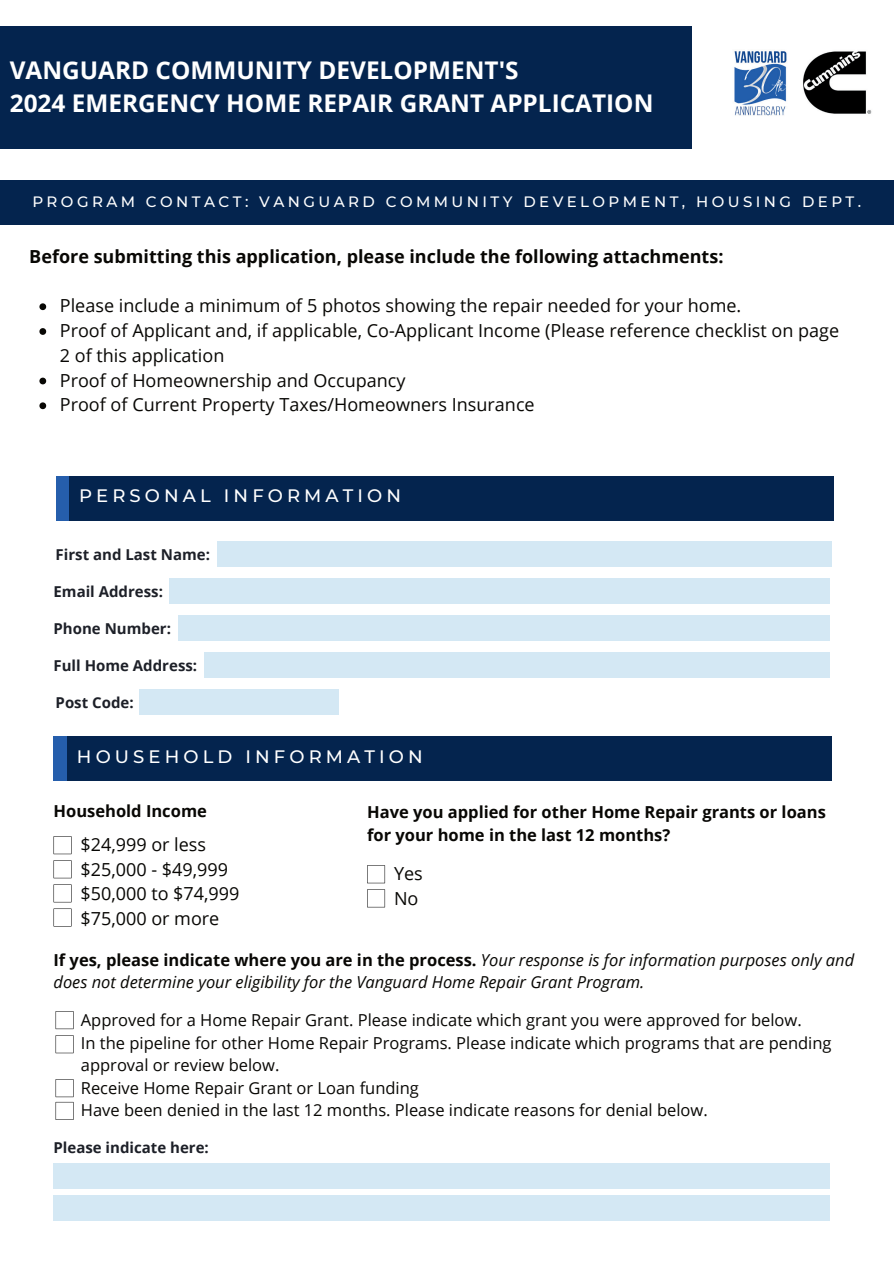
<style>
.page{position:relative;width:894px;height:1264px;background:#fff}
.page>*{position:absolute;margin:0;border:0;box-sizing:border-box;transform-origin:0 0}
.t1{font:700 24.3px/33.3px "Open Sans";color:#fff}
.t2{font:18px/24.8px "Open Sans";color:#080704}
.t3{font:700 18px "Open Sans";color:#080704}
.t4{font:500 18px "Montserrat";letter-spacing:.23em;color:#fff}
.t5{font:16.5px/22.5px "Open Sans";color:#080704}
.t6{font:italic 16.5px/22.5px "Open Sans";color:#080704}
.t7{font:700 16.5px/22.5px "Open Sans";color:#080704}
.t8{font:700 15px "Open Sans";color:#1d2028}
.t9{font:500 15px "Montserrat";letter-spacing:.23em;color:#fff}
.s1{font-weight:700;font-style:normal}
</style>
<div class="page">
<div style="left:0;top:26px;width:692px;height:123px;background:#04244e"></div>
<div style="left:0;top:180px;width:893px;height:44px;background:#04244e"></div>
<img style="left:734px;top:51px;width:138px;height:65px">
<div style="left:56px;top:476px;width:29px;height:44px;background:#255eac"></div>
<div style="left:69px;top:476px;width:764px;height:44px;background:#04244e"></div>
<div style="left:217px;top:541px;width:614px;height:26px;background:#d4e8f4"></div>
<div style="left:169px;top:578px;width:660px;height:26px;background:#d4e8f4"></div>
<div style="left:178px;top:615px;width:651px;height:26px;background:#d4e8f4"></div>
<div style="left:203px;top:652px;width:626px;height:26px;background:#d4e8f4"></div>
<div style="left:139px;top:689px;width:199px;height:26px;background:#d4e8f4"></div>
<div style="left:53px;top:736px;width:30px;height:44px;background:#255eac"></div>
<div style="left:67px;top:736px;width:764px;height:44px;background:#04244e"></div>
<svg style="left:53px;top:836px;width:18px;height:18px"></svg>
<svg style="left:39px;top:303px;width:7px;height:7px"></svg>
<svg style="left:39px;top:328px;width:7px;height:7px"></svg>
<svg style="left:39px;top:377px;width:7px;height:7px"></svg>
<svg style="left:39px;top:402px;width:7px;height:7px"></svg>
<svg style="left:53px;top:860px;width:18px;height:18px"></svg>
<svg style="left:53px;top:884px;width:18px;height:18px"></svg>
<svg style="left:53px;top:908px;width:18px;height:18px"></svg>
<svg style="left:367px;top:865px;width:18px;height:18px"></svg>
<svg style="left:367px;top:889px;width:18px;height:18px"></svg>
<svg style="left:56px;top:1011px;width:18px;height:18px"></svg>
<svg style="left:56px;top:1035px;width:18px;height:18px"></svg>
<svg style="left:56px;top:1079px;width:18px;height:40px"></svg>
<div style="left:53px;top:1163px;width:776px;height:26px;background:#d4e8f4"></div>
<div style="left:53px;top:1194px;width:776px;height:26px;background:#d4e8f4"></div>
<h1 class="t1" style="left:10px;top:53px;width:645px">VANGUARD COMMUNITY DEVELOPMENT'S<br>2024 EMERGENCY HOME REPAIR GRANT APPLICATION</h1>
<p class="t9" style="left:32px;top:191px;width:830px">PROGRAM CONTACT: VANGUARD COMMUNITY DEVELOPMENT, HOUSING DEPT.</p>
<p class="t3" style="left:29px;top:243px;width:695px">Before submitting this application, please include the following attachments:</p>
<p class="t2" style="left:60px;top:293px;width:780px">Please include a minimum of 5 photos showing the repair needed for your home.<br>Proof of Applicant and, if applicable, Co-Applicant Income (Please reference checklist on page 2 of this application<br>Proof of Homeownership and Occupancy<br>Proof of Current Property Taxes/Homeowners Insurance</p>
<p class="t4" style="left:79px;top:483px;width:323px">PERSONAL INFORMATION</p>
<p class="t8" style="left:56px;top:544px;width:156px">First and Last Name:</p>
<p class="t8" style="left:53px;top:581px;width:111px">Email Address:</p>
<p class="t8" style="left:53px;top:618px;width:119px">Phone Number:</p>
<p class="t8" style="left:53px;top:655px;width:145px">Full Home Address:</p>
<p class="t8" style="left:56px;top:691px;width:80px">Post Code:</p>
<p class="t4" style="left:77px;top:744px;width:347px">HOUSEHOLD INFORMATION</p>
<p class="t7" style="left:53px;top:799px;width:155px">Household Income</p>
<p class="t7" style="left:367px;top:800px;width:460px">Have you applied for other Home Repair grants or loans for your home in the last 12 months?</p>
<p class="t2" style="left:394px;top:860px;width:30px">Yes<br>No</p>
<p class="t2" style="left:80px;top:831px;width:160px">$24,999 or less $25,000 - $49,999 $50,000 to $74,999 $75,000 or more</p>
<p class="t6" style="left:53px;top:947px;width:802px"><span class="s1">If yes, please indicate where you are in the process.</span> Your response is for information purposes only and does not determine your eligibility for the Vanguard Home Repair Grant Program.</p>
<p class="t5" style="left:81px;top:1008px;width:752px">Approved for a Home Repair Grant. Please indicate which grant you were approved for below.<br>In the pipeline for other Home Repair Programs. Please indicate which programs that are pending approval or review below.<br>Receive Home Repair Grant or Loan funding<br>Have been denied in the last 12 months. Please indicate reasons for denial below.</p>
<p class="t8" style="left:53px;top:1136px;width:157px">Please indicate here:</p>
</div>
